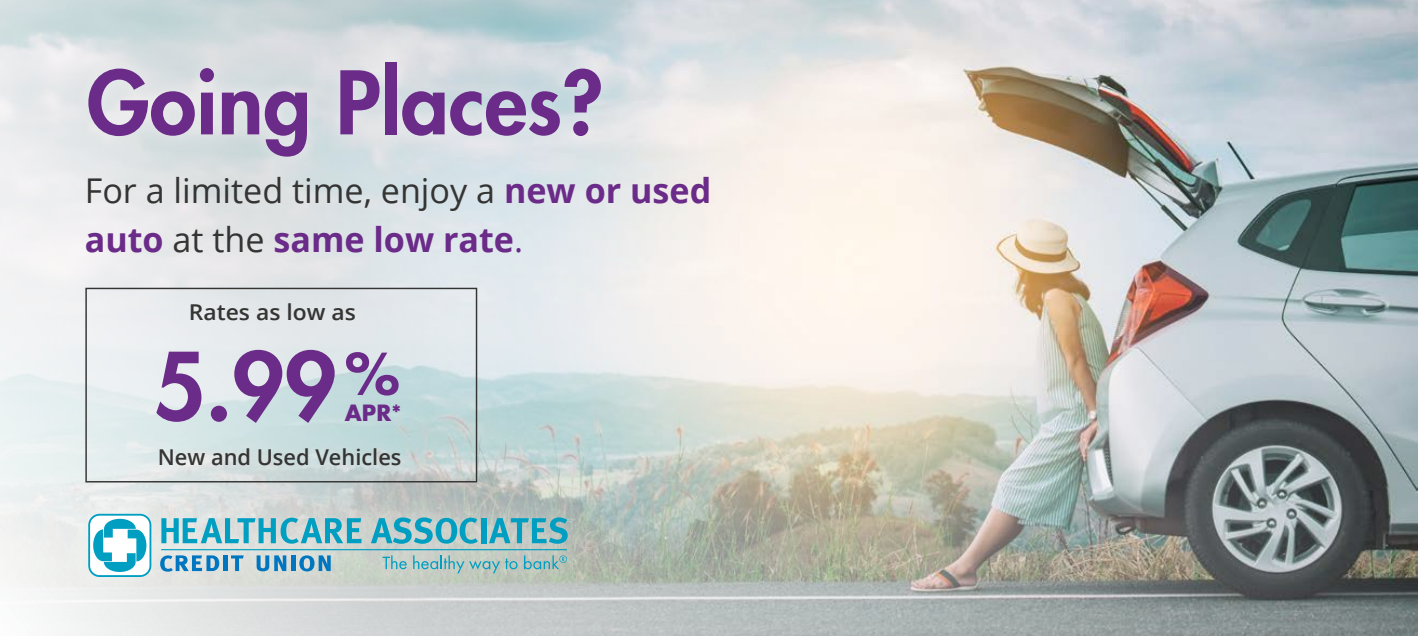
<style>
.page{position:relative;width:1418px;height:636px;background:#fff}
.page>*{position:absolute;margin:0;border:0;box-sizing:border-box;transform-origin:0 0}
.t1{font:800 90.45px "Futura Std";color:#6b2b88}
.t2{font:800 84.83px "Futura Std";color:#6b2b88}
.t3{font:34.2px/49.3px "Open Sans";color:#343433}
.t4{font:600 21.82px "Open Sans";color:#343433}
.t5{font:600 21.82px "Open Sans";color:#343433;scale:1.05 1}
.t6{font:700 21.82px "Futura Std";color:#6b2b88}
.s1{font-weight:700;color:#6b2b88}
.s2{color:#6b2b88}
</style>
<div class="page">
<img style="left:0;top:0;width:1418px;height:635px">
<div style="left:60px;top:485px;width:535px;height:119px;background:#fff;opacity:.48"></div>
<div style="left:89px;top:514px;width:61px;height:61px;background:#fff;border-radius:10px"></div>
<div style="left:88px;top:513px;width:63px;height:63px;border:2px solid #009fc2;border-radius:10px"></div>
<svg style="left:93px;top:518px;width:53px;height:53px"></svg>
<svg style="left:161px;top:517px;width:200px;height:26px;background:#77c0cf"></svg>
<svg style="left:371px;top:517px;width:107px;height:26px;background:#6eb9c6"></svg>
<div style="left:481px;top:517px;width:5px;height:25px;background:#009fc2"></div>
<svg style="left:489px;top:517px;width:79px;height:26px;background:#68b4c1"></svg>
<hr style="left:161px;top:548px;width:406px;height:1px;background:#009fc2">
<svg style="left:160px;top:555px;width:59px;height:16px"></svg>
<hr style="left:223px;top:555px;width:4px;height:15px;background:#0076c0">
<svg style="left:231px;top:555px;width:13px;height:15px"></svg>
<svg style="left:257px;top:555px;width:29px;height:16px"></svg>
<hr style="left:291px;top:555px;width:4px;height:15px;background:#0076c0">
<svg style="left:299px;top:555px;width:32px;height:16px"></svg>
<svg style="left:382px;top:555px;width:25px;height:13px"></svg>
<svg style="left:413px;top:555px;width:104px;height:18px;background:#a1c4c1"></svg>
<svg style="left:524px;top:555px;width:43px;height:13px"></svg>
<div style="left:72px;top:45px;width:546px;height:128px;background:#fff;opacity:.31"></div>
<div style="left:85px;top:287px;width:392px;height:195px;border:1px solid #343433"></div>
<h2 class="t2" style="left:87px;top:49px;width:518px">Going Places?</h2>
<p class="t3" style="left:85px;top:165px;width:628px">For a limited time, enjoy a <span class="s1">new or used auto</span> at the <span class="s1">same low rate</span><span class="s2">.</span></p>
<p class="t5" style="left:189px;top:297px;width:161px">Rates as low as</p>
<h1 class="t1" style="left:153px;top:329px;width:248px">5.99<sup>%</sup></h1>
<p class="t6" style="left:345px;top:398px;width:58px">APR*</p>
<p class="t4" style="left:158px;top:441px;width:245px">New and Used Vehicles</p>
</div>
